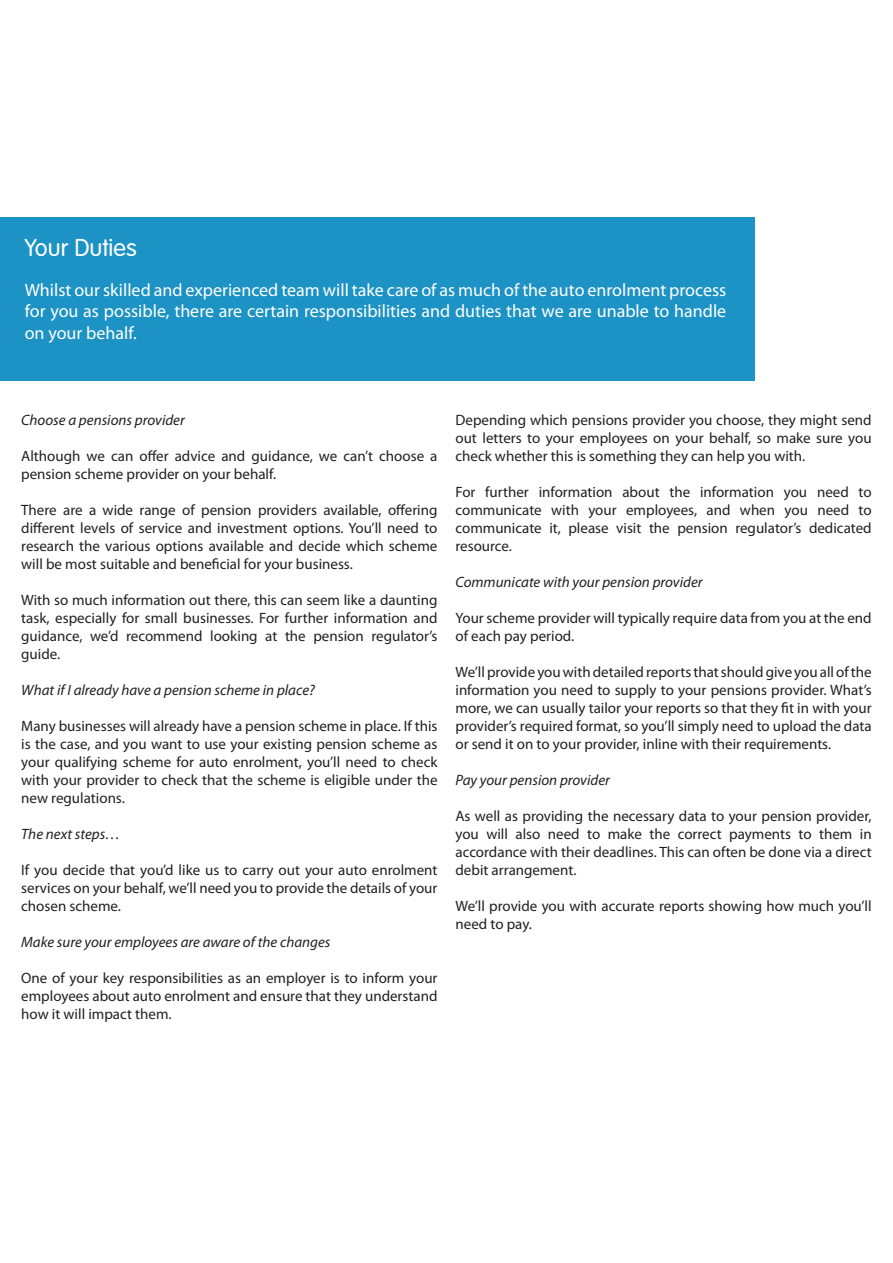
<style>
.page{position:relative;width:893px;height:1263px;background:#fff}
.page>*{position:absolute;margin:0;border:0;box-sizing:border-box;transform-origin:0 0}
.t1{font:300 24px "VAG Rounded Std";color:#fff}
.t2{font:18px/21.6px "Myriad Pro";color:#fff;text-align:justify}
.t3{font:15px/18px "Myriad Pro";color:#231f20;text-align:justify}
.t4{font:italic 15px "Myriad Pro";color:#231f20}
</style>
<div class="page">
<div style="left:0;top:217px;width:754px;height:164px;background:#1c93c4"></div>
<h1 class="t1" style="left:25px;top:234px;width:113px">Your Duties</h1>
<p class="t2" style="left:25px;top:278px;width:703px">Whilst our skilled and experienced team will take care of as much of the auto enrolment process for you as possible, there are certain responsibilities and duties that we are unable to handle on your behalf.</p>
<p class="t4" style="left:21px;top:411px;width:165px">Choose a pensions provider</p>
<p class="t3" style="left:21px;top:447px;width:418px">Although we can offer advice and guidance, we can’t choose a pension scheme provider on your behalf.</p>
<p class="t3" style="left:21px;top:501px;width:418px">There are a wide range of pension providers available, offering different levels of service and investment options. You’ll need to research the various options available and decide which scheme will be most suitable and beneficial for your business.</p>
<p class="t3" style="left:21px;top:591px;width:418px">With so much information out there, this can seem like a daunting task, especially for small businesses. For further information and guidance, we’d recommend looking at the pension regulator’s guide.</p>
<p class="t4" style="left:21px;top:681px;width:295px">What if I already have a pension scheme in place?</p>
<p class="t3" style="left:21px;top:717px;width:418px">Many businesses will already have a pension scheme in place. If this is the case, and you want to use your existing pension scheme as your qualifying scheme for auto enrolment, you’ll need to check with your provider to check that the scheme is eligible under the new regulations.</p>
<p class="t4" style="left:21px;top:825px;width:100px">The next steps…</p>
<p class="t3" style="left:21px;top:861px;width:418px">If you decide that you’d like us to carry out your auto enrolment services on your behalf, we’ll need you to provide the details of your chosen scheme.</p>
<p class="t4" style="left:21px;top:933px;width:311px">Make sure your employees are aware of the changes</p>
<p class="t3" style="left:21px;top:969px;width:418px">One of your key responsibilities as an employer is to inform your employees about auto enrolment and ensure that they understand how it will impact them.</p>
<p class="t3" style="left:455px;top:411px;width:418px">Depending which pensions provider you choose, they might send out letters to your employees on your behalf, so make sure you check whether this is something they can help you with.</p>
<p class="t3" style="left:455px;top:483px;width:418px">For further information about the information you need to communicate with your employees, and when you need to communicate it, please visit the pension regulator’s dedicated resource.</p>
<p class="t4" style="left:455px;top:573px;width:249px">Communicate with your pension provider</p>
<p class="t3" style="left:455px;top:609px;width:418px">Your scheme provider will typically require data from you at the end of each pay period.</p>
<p class="t3" style="left:455px;top:663px;width:418px">We’ll provide you with detailed reports that should give you all of the information you need to supply to your pensions provider. What’s more, we can usually tailor your reports so that they fit in with your provider’s required format, so you’ll simply need to upload the data or send it on to your provider, inline with their requirements.</p>
<p class="t4" style="left:455px;top:771px;width:156px">Pay your pension provider</p>
<p class="t3" style="left:455px;top:807px;width:418px">As well as providing the necessary data to your pension provider, you will also need to make the correct payments to them in accordance with their deadlines. This can often be done via a direct debit arrangement.</p>
<p class="t3" style="left:455px;top:897px;width:418px">We’ll provide you with accurate reports showing how much you’ll need to pay.</p>
</div>
